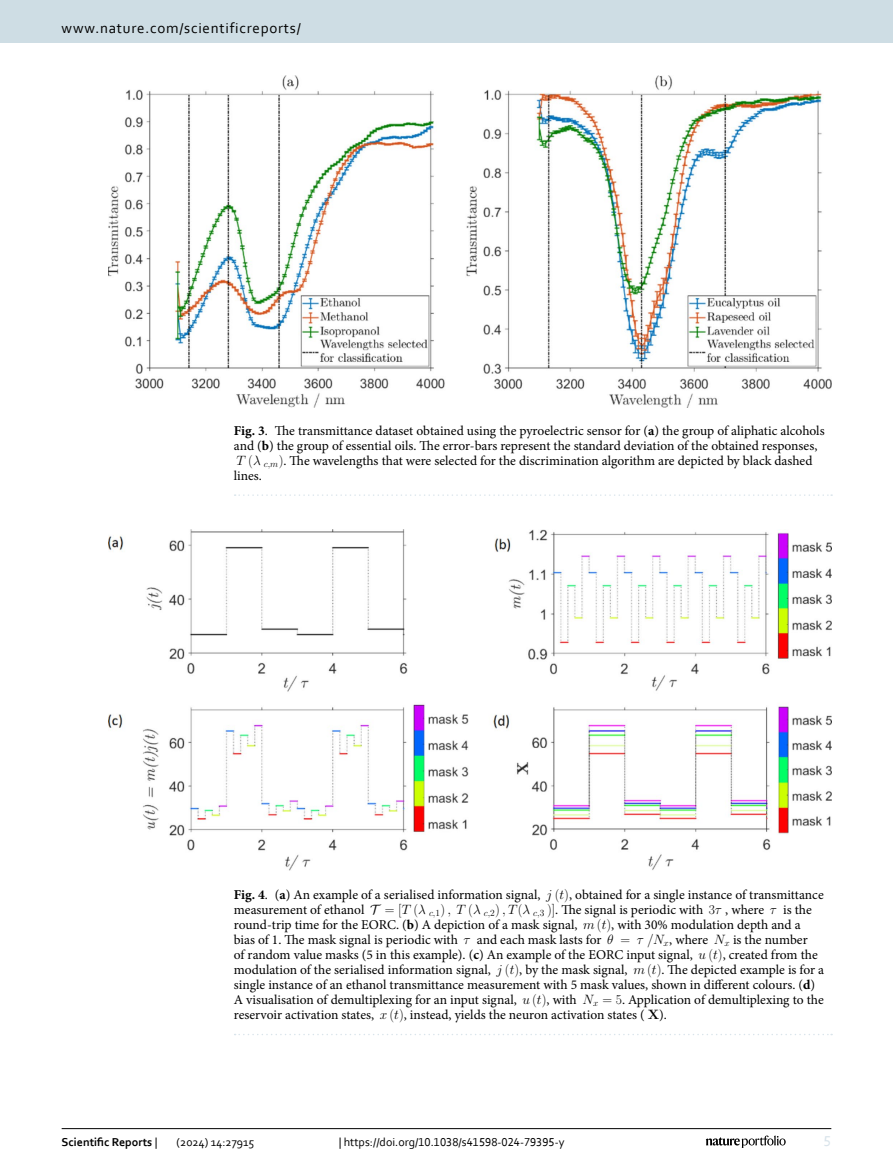
<style>
.page{position:relative;width:893px;height:1174px;background:#fff}
.page>*{position:absolute;margin:0;border:0;box-sizing:border-box;transform-origin:0 0}
.t1{font:15px "Corbel";letter-spacing:.05em;color:#000}
.t2{font:15px "Corbel";color:#d9e4eb}
.Figure_Caption{font:13.5px/15px "Minion Pro";color:#000}
.t3{font:12px "Corbel";color:#000}
.t4{font:700 12px "Corbel";color:#000}
.t5{font:9.45px "CMMI12";color:#000}
.s1{font-weight:700}
.s2{font-family:"CMMI12"}
.s3{font-family:"CMR17"}
.s4{font-family:"CMSY10"}
.s5{font-family:"CMBX12"}
.s6{font-weight:400}
</style>
<div class="page">
<img style="left:108px;top:529px;width:723px;height:342px">
<svg style="left:235px;top:1034px;width:597px;height:1px"></svg>
<img style="left:108px;top:76px;width:723px;height:331px">
<svg style="left:235px;top:494px;width:597px;height:2px"></svg>
<hr style="left:62px;top:1128px;width:769px;height:1px;background:#000">
<svg style="left:706px;top:1135px;width:80px;height:12px"></svg>
<div style="left:0;top:0;width:893px;height:43px;background:#cedde4"></div>
<p class="t1" style="left:62px;top:18px;width:241px">www.nature.com/scientificreports/</p>
<p class="Figure_Caption" style="left:234px;top:423px;width:592px"><span class="s1">Fig. 3</span>. The transmittance dataset obtained using the pyroelectric sensor for (<span class="s1">a</span>) the group of aliphatic alcohols and (<span class="s1">b</span>) the group of essential oils. The error-bars represent the standard deviation of the obtained responses,</p>
<p class="t5" style="left:236px;top:460px;width:49px"><sup>T</sup> <sup>(</sup><sup>λ</sup> c,m<sup>)</sup></p>
<p class="Figure_Caption" style="left:283px;top:453px;width:530px">. The wavelengths that were selected for the discrimination algorithm are depicted by black dashed</p>
<p class="Figure_Caption" style="left:234px;top:468px;width:30px">lines.</p>
<p class="Figure_Caption" style="left:234px;top:887px;width:591px"><span class="s1">Fig. 4</span>. (<span class="s1">a</span>) An example of a serialised information signal, <span class="s2">j</span> <span class="s3">(</span><span class="s2">t</span><span class="s3">)</span>, obtained for a single instance of transmittance measurement of ethanol <span class="s4">T</span> <span class="s3">= [</span><span class="s2">T</span> <span class="s3">(</span><span class="s2">λ</span> <sub>c,</sub><sub>1</sub><span class="s3">)</span> <span class="s2">, T</span> <span class="s3">(</span><span class="s2">λ</span> <sub>c,</sub><sub>2</sub><span class="s3">)</span> <span class="s2">, T</span><span class="s3">(</span><span class="s2">λ</span> <sub>c,</sub><sub>3</sub> <span class="s3">)]</span>. The signal is periodic with <span class="s3">3</span><span class="s2">τ</span> , where <span class="s2">τ</span></p>
<p class="Figure_Caption" style="left:234px;top:902px;width:579px;text-indent:549px">is the round-trip time for the EORC. (<span class="s1">b</span>) A depiction of a mask signal, <span class="s2">m</span> <span class="s3">(</span><span class="s2">t</span><span class="s3">)</span>, with 30% modulation depth and a bias of 1. The mask signal is periodic with <span class="s2">τ</span></p>
<p class="Figure_Caption" style="left:234px;top:932px;width:592px;text-indent:243px">and each mask lasts for <span class="s2">θ</span> <span class="s3">=</span> <span class="s2">τ /N</span><sub>x</sub>, where <span class="s2">N</span><sub>x</sub> is the number<br>of random value masks (5 in this example). (<span class="s1">c</span>) An example of the EORC input signal, <span class="s2">u</span> <span class="s3">(</span><span class="s2">t</span><span class="s3">)</span>, created from the modulation of the serialised information signal, <span class="s2">j</span> <span class="s3">(</span><span class="s2">t</span><span class="s3">)</span>, by the mask signal, <span class="s2">m</span> <span class="s3">(</span><span class="s2">t</span><span class="s3">)</span>. The depicted example is for a single instance of an ethanol transmittance measurement with 5 mask values, shown in different colours. (<span class="s1">d</span>)<br>A visualisation of demultiplexing for an input signal, <span class="s2">u</span> <span class="s3">(</span><span class="s2">t</span><span class="s3">)</span>, with <span class="s2">N</span><sub>x</sub> <span class="s3">= 5</span>. Application of demultiplexing to the reservoir activation states, <span class="s2">x</span> <span class="s3">(</span><span class="s2">t</span><span class="s3">)</span>, instead, yields the neuron activation states ( <span class="s5">X</span>).</p>
<p class="t4" style="left:62px;top:1134px;width:97px">Scientific Reports <span class="s6">|</span></p>
<p class="t3" style="left:177px;top:1134px;width:79px">(2024) 14:27915</p>
<p class="t3" style="left:339px;top:1134px;width:227px">| https://doi.org/10.1038/s41598-024-79395-y</p>
<p class="t2" style="left:824px;top:1132px;width:9px">5</p>
</div>
